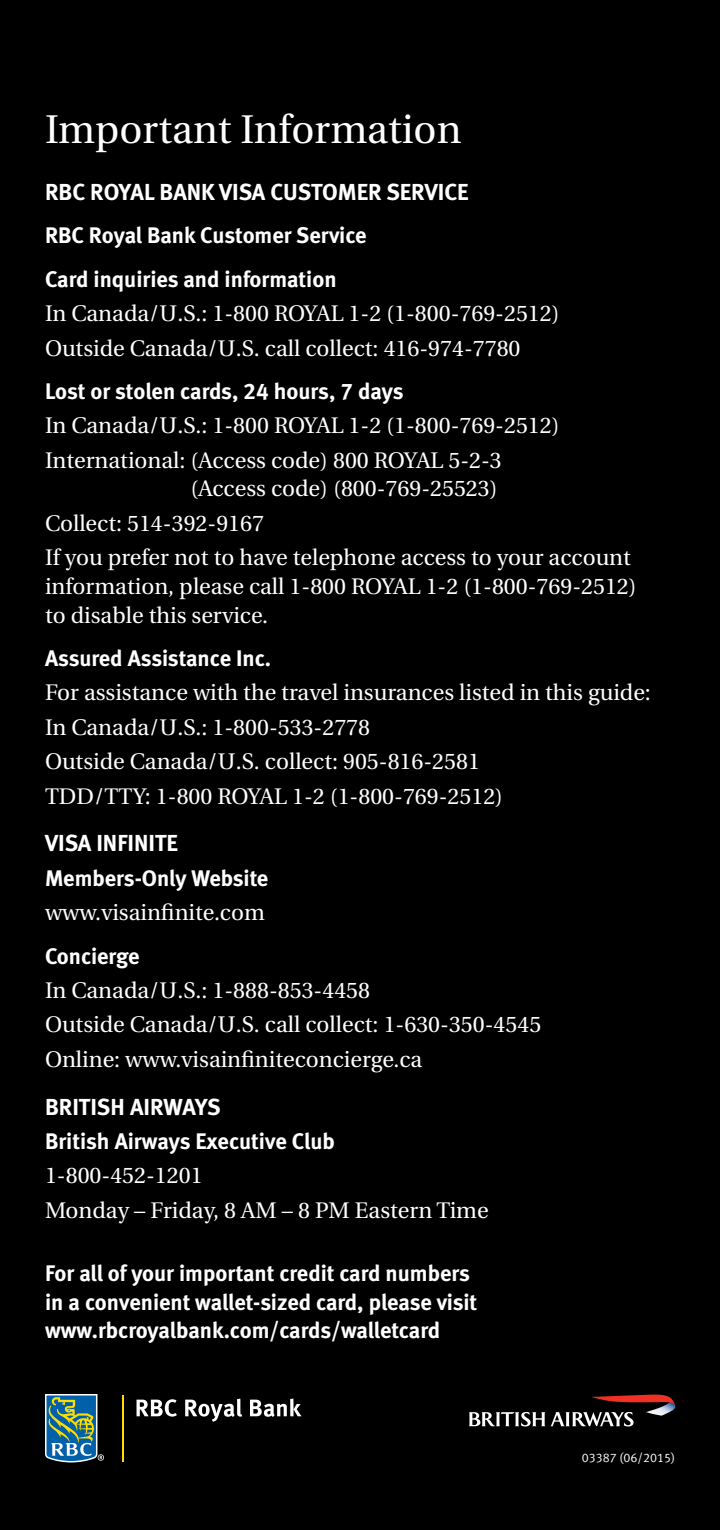
<style>
.page{position:relative;width:720px;height:1530px;background:#000}
.page>*{position:absolute;margin:0;border:0;box-sizing:border-box;transform-origin:0 0}
.t1{font:40px "Utopia";color:#fff}
.t2{font:23px "Meta Bold LF";color:#fff}
.t3{font:22.5px/34.5px "Utopia";color:#fff}
.t4{font:22.5px/28.8px "Meta Bold LF";color:#fff}
.t5{font:12.5px "Meta Normal LF";color:#fff}
</style>
<div class="page">
<svg style="left:45px;top:1394px;width:59px;height:68px"></svg>
<hr style="left:122px;top:1395px;width:2px;height:67px;background:#fd0">
<svg style="left:137px;top:1399px;width:40px;height:18px"></svg>
<svg style="left:185px;top:1399px;width:57px;height:23px"></svg>
<svg style="left:250px;top:1398px;width:51px;height:19px"></svg>
<svg style="left:469px;top:1395px;width:206px;height:31px"></svg>
<h1 class="t1" style="left:45px;top:107px;width:418px">Important Information</h1>
<p class="t2" style="left:45px;top:178px;width:425px">RBC ROYAL BANK VISA CUSTOMER SERVICE</p>
<p class="t4" style="left:45px;top:214px;width:323px;line-height:43.5px">RBC Royal Bank Customer Service<br>Card inquiries and information</p>
<p class="t3" style="left:45px;top:297px;width:516px">In Canada/U.S.: 1-800 ROYAL 1-2 (1-800-769-2512)<br>Outside Canada/U.S. call collect: 416-974-7780</p>
<p class="t4" style="left:45px;top:376px;width:360px">Lost or stolen cards, 24 hours, 7 days</p>
<p class="t3" style="left:45px;top:409px;width:516px">In Canada/U.S.: 1-800 ROYAL 1-2 (1-800-769-2512)<br>International: (Access code) 800 ROYAL 5-2-3</p>
<p class="t3" style="left:45px;top:472px;width:587px;text-indent:146px">(Access code) (800-769-25523)<br>Collect: 514-392-9167<br>If you prefer not to have telephone access to your account</p>
<p class="t3" style="left:45px;top:572px;width:593px;line-height:28.8px">information, please call 1-800 ROYAL 1-2 (1-800-769-2512) to disable this service.</p>
<p class="t4" style="left:45px;top:644px;width:228px">Assured Assistance Inc.</p>
<p class="t3" style="left:45px;top:676px;width:607px">For assistance with the travel insurances listed in this guide:<br>In Canada/U.S.: 1-800-533-2778<br>Outside Canada/U.S. collect: 905-816-2581<br>TDD/TTY: 1-800 ROYAL 1-2 (1-800-769-2512)</p>
<p class="t2" style="left:45px;top:830px;width:134px">VISA INFINITE</p>
<p class="t4" style="left:45px;top:863px;width:225px">Members-Only Website</p>
<p class="t3" style="left:45px;top:896px;width:221px">www.visainfinite.com</p>
<p class="t4" style="left:45px;top:941px;width:96px">Concierge</p>
<p class="t3" style="left:45px;top:973px;width:498px">In Canada/U.S.: 1-888-853-4458<br>Outside Canada/U.S. call collect: 1-630-350-4545<br>Online: www.visainfiniteconcierge.ca</p>
<p class="t2" style="left:45px;top:1093px;width:177px">BRITISH AIRWAYS</p>
<p class="t4" style="left:45px;top:1126px;width:291px">British Airways Executive Club</p>
<p class="t3" style="left:45px;top:1159px;width:445px">1-800-452-1201<br>Monday – Friday, 8 AM – 8 PM Eastern Time</p>
<p class="t4" style="left:45px;top:1258px;width:434px">For all of your important credit card numbers in a convenient wallet-sized card, please visit www.rbcroyalbank.com/cards/walletcard</p>
<p class="t5" style="left:582px;top:1450px;width:95px">03387 (06/2015)</p>
</div>
